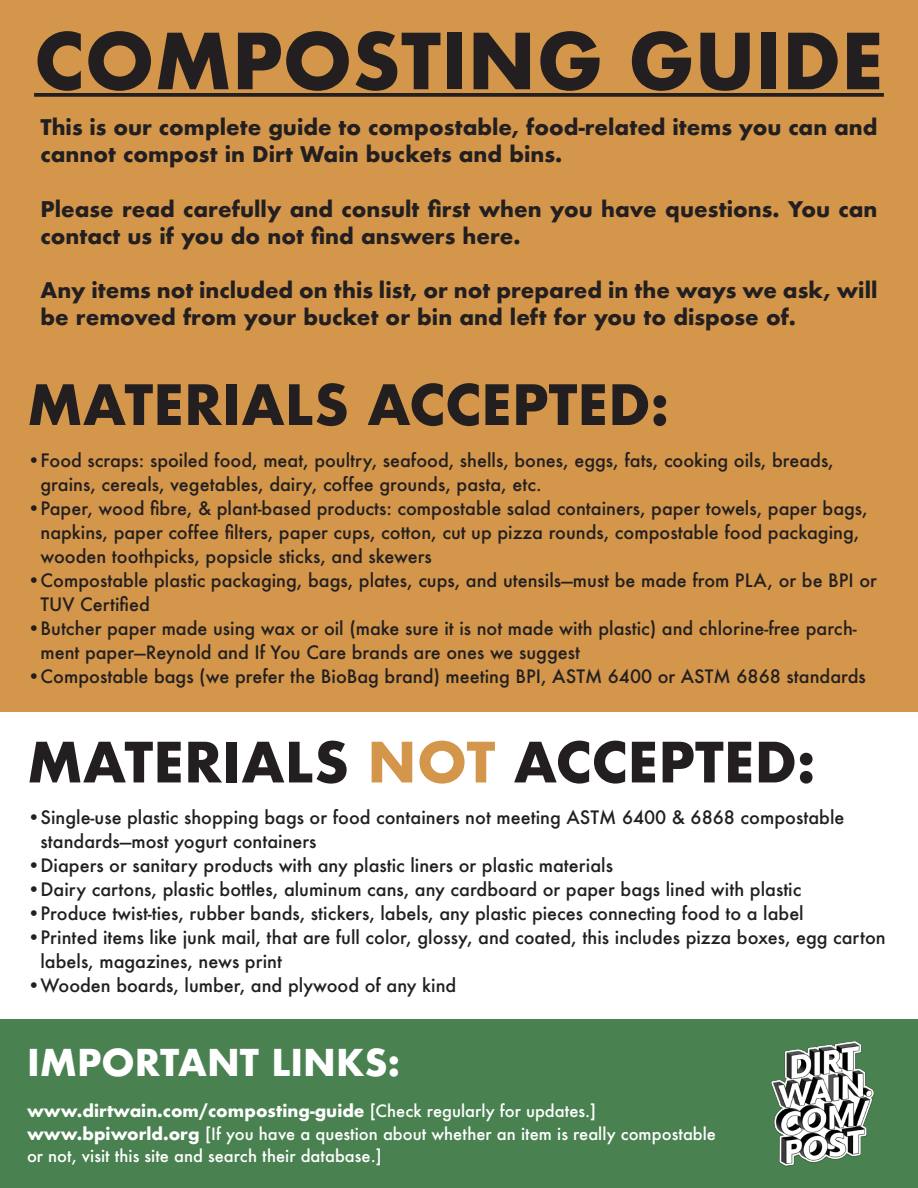
<style>
.page{position:relative;width:918px;height:1188px;background:#fff}
.page>*{position:absolute;margin:0;border:0;box-sizing:border-box;transform-origin:0 0}
.t1{font:700 75px "Futura";color:#231f20}
.t2{font:700 54px "Futura";color:#231f20}
.t3{font:700 36px "Futura";color:#fff}
.t4{font:700 21px/27.2px "Futura";color:#231f20}
.t5{font:500 18px/24px "Futura";color:#231f20}
.t6{font:500 16.5px/22.2px "Futura";color:#fff}
.t7{font:700 16.5px "Futura";color:#fff}
.s1{color:#d3964a}
.s2{font-weight:500}
.s3{font-weight:700}
</style>
<div class="page">
<div style="left:0;top:0;width:918px;height:712px;background:#d3964a"></div>
<div style="left:0;top:1019px;width:918px;height:169px;background:#498150"></div>
<svg style="left:34px;top:93px;width:850px;height:4px;background:#2e2622"></svg>
<img style="left:771px;top:1041px;width:103px;height:126px">
<p class="t1" style="left:34px;top:7px;width:851px">COMPOSTING GUIDE</p>
<p class="t4" style="left:40px;top:114px;width:839px">This is our complete guide to compostable, food-related items you can and cannot compost in Dirt Wain buckets and bins.</p>
<p class="t4" style="left:40px;top:195px;width:839px">Please read carefully and consult first when you have questions. You can contact us if you do not find answers here.</p>
<p class="t4" style="left:40px;top:277px;width:839px">Any items not included on this list, or not prepared in the ways we ask, will be removed from your bucket or bin and left for you to dispose of.</p>
<p class="t2" style="left:27px;top:366px;width:644px">MATERIALS ACCEPTED:</p>
<p class="t5" style="left:40px;top:448px;width:795px;text-indent:-14px">•Food scraps: spoiled food, meat, poultry, seafood, shells, bones, eggs, fats, cooking oils, breads, grains, cereals, vegetables, dairy, coffee grounds, pasta, etc.</p>
<p class="t5" style="left:40px;top:496px;width:829px;text-indent:-14px">•Paper, wood fibre, &amp; plant-based products: compostable salad containers, paper towels, paper bags, napkins, paper coffee filters, paper cups, cotton, cut up pizza rounds, compostable food packaging, wooden toothpicks, popsicle sticks, and skewers</p>
<p class="t5" style="left:40px;top:568px;width:838px;text-indent:-14px">•Compostable plastic packaging, bags, plates, cups, and utensils—must be made from PLA, or be BPI or<br>TUV Certified</p>
<p class="t5" style="left:40px;top:616px;width:818px;text-indent:-14px">•Butcher paper made using wax or oil (make sure it is not made with plastic) and chlorine-free parch&shy;ment paper—Reynold and If You Care brands are ones we suggest</p>
<p class="t5" style="left:27px;top:664px;width:840px">•Compostable bags (we prefer the BioBag brand) meeting BPI, ASTM 6400 or ASTM 6868 standards</p>
<p class="t2" style="left:27px;top:723px;width:790px">MATERIALS <span class="s1">NOT</span> ACCEPTED:</p>
<p class="t5" style="left:40px;top:805px;width:806px;text-indent:-14px">•Single-use plastic shopping bags or food containers not meeting ASTM 6400 &amp; 6868 compostable standards—most yogurt containers</p>
<p class="t5" style="left:27px;top:853px;width:587px">•Diapers or sanitary products with any plastic liners or plastic materials</p>
<p class="t5" style="left:27px;top:877px;width:776px">•Dairy cartons, plastic bottles, aluminum cans, any cardboard or paper bags lined with plastic</p>
<p class="t5" style="left:27px;top:901px;width:778px">•Produce twist-ties, rubber bands, stickers, labels, any plastic pieces connecting food to a label</p>
<p class="t5" style="left:40px;top:925px;width:847px;text-indent:-14px">•Printed items like junk mail, that are full color, glossy, and coated, this includes pizza boxes, egg carton labels, magazines, news print</p>
<p class="t5" style="left:27px;top:973px;width:431px">•Wooden boards, lumber, and plywood of any kind</p>
<p class="t3" style="left:27px;top:1037px;width:375px">IMPORTANT LINKS:</p>
<p class="t7" style="left:27px;top:1099px;width:571px">www.dirtwain.com/composting-guide <span class="s2">[Check regularly for updates.]</span></p>
<p class="t6" style="left:27px;top:1122px;width:691px"><span class="s3">www.bpiworld.org</span> [If you have a question about whether an item is really compostable or not, visit this site and search their database.]</p>
</div>
